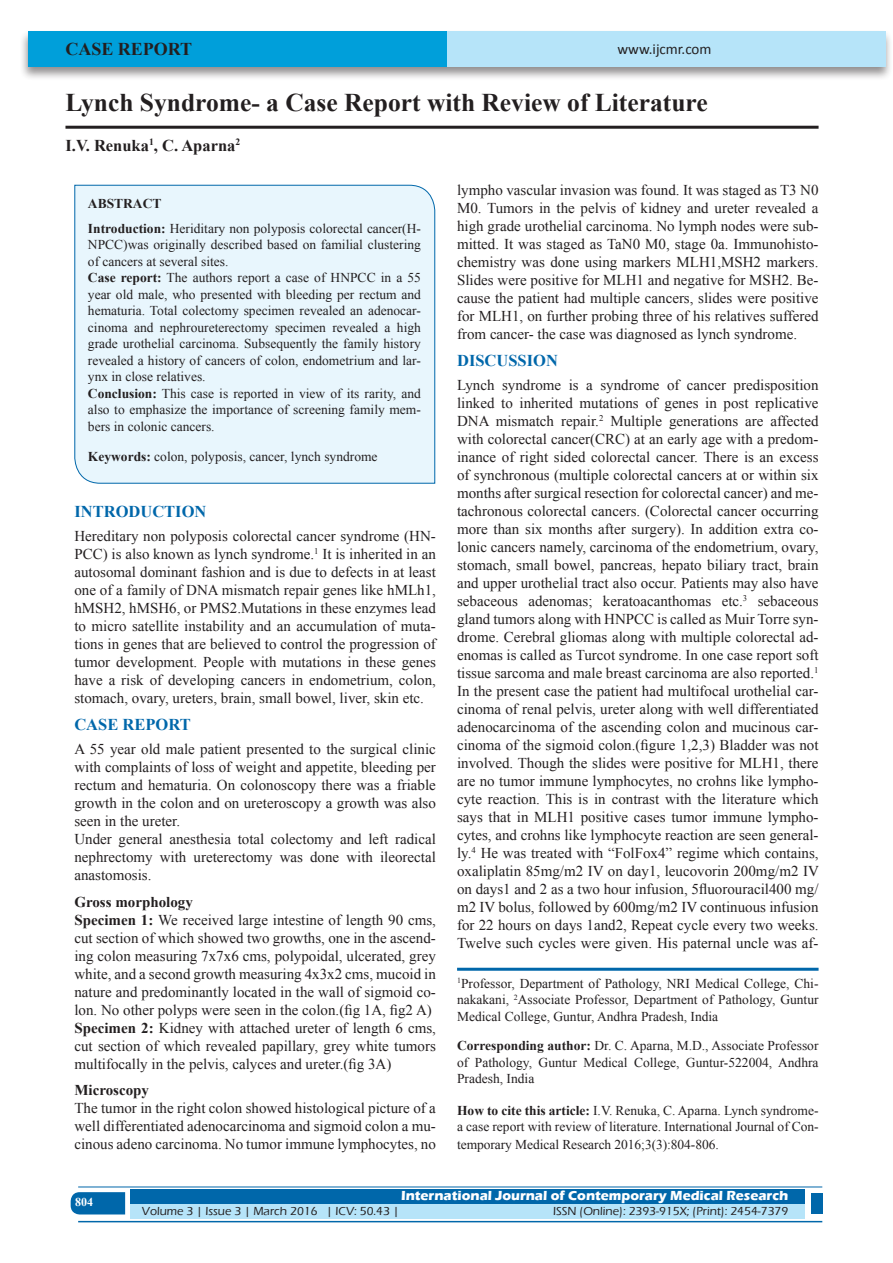
<style>
.page{position:relative;width:893px;height:1263px;background:#fff}
.page>*{position:absolute;margin:0;border:0;box-sizing:border-box;transform-origin:0 0}
.A_Title_New{font:700 25.5px "Times New Roman";color:#231f20}
.AT_new{font:700 18px "Times New Roman";color:#231f20}
.t1{font:700 16.5px "Times New Roman";color:#0067aa}
.AU-New{font:700 16.5px "Times New Roman";color:#231f20}
.TX_New{font:15px/18px "Times New Roman";color:#231f20;text-align:justify}
.t2{font:700 15px "Times New Roman";color:#231f20}
.t3{font:15px "Calibri";color:#231f20}
.Affi_New{font:13.5px/16.5px "Times New Roman";color:#231f20}
.HTC_new{font:13.5px/16.5px "Times New Roman";letter-spacing:-.005em;color:#231f20}
.Corresponding{font:13.5px/16.5px "Times New Roman";color:#231f20;text-align:justify}
.t4{font:700 13.5px "Eras ITC";color:#fff}
.t5{font:500 12px "Eras ITC";color:#231f20}
.t6{font:700 12px "Times New Roman";color:#fff}
.s1{font-weight:700}
</style>
<div class="page">
<div style="left:19px;top:29px;width:874px;height:52px;background:#231f20;opacity:.5"></div>
<div style="left:28px;top:31px;width:857px;height:35px;background:#b6e4f9"></div>
<div style="left:28px;top:31px;width:418px;height:35px;background:#009fda"></div>
<svg style="left:71px;top:1192px;width:54px;height:22px"></svg>
<div style="left:130px;top:1189px;width:674px;height:15px;background:#0067aa"></div>
<div style="left:130px;top:1204px;width:674px;height:15px;background:#b6e4f9"></div>
<hr style="left:78px;top:1186px;width:744px;height:1px;background:#0067aa">
<hr style="left:78px;top:1221px;width:744px;height:1px;background:#0067aa">
<div style="left:811px;top:1193px;width:11px;height:21px;background:#0067aa"></div>
<hr style="left:65px;top:126px;width:754px;height:3px;background:#231f20">
<div style="left:74px;top:184px;width:361px;height:300px;background:#e8f6fd"></div>
<hr style="left:457px;top:968px;width:362px;height:3px;background:#0067aa">
<p class="AT_new" style="left:65px;top:36px;width:128px">CASE REPORT</p>
<p class="t3" style="left:617px;top:40px;width:96px">www.ijcmr.com</p>
<p class="A_Title_New" style="left:65px;top:85px;width:644px">Lynch Syndrome- a Case Report with Review of Literature</p>
<p class="AU-New" style="left:65px;top:134px;width:176px">I.V. Renuka<sup>1</sup>, C. Aparna<sup>2</sup></p>
<p class="Affi_New" style="left:88px;top:190px;width:335px;line-height:25px"><span class="s1">ABSTRACT<br>Introduction:</span> Heriditary non polyposis colorectal cancer(H-</p>
<p class="Affi_New" style="left:88px;top:236px;width:335px">NPCC)was originally described based on familial clustering of cancers at several sites.<br><span class="s1">Case report:</span> The authors report a case of HNPCC in a 55 year old male, who presented with bleeding per rectum and hematuria. Total colectomy specimen revealed an adenocar&shy;cinoma and nephroureterectomy specimen revealed a high grade urothelial carcinoma. Subsequently the family history revealed a history of cancers of colon, endometrium and lar&shy;ynx in close relatives.<br><span class="s1">Conclusion:</span> This case is reported in view of its rarity, and also to emphasize the importance of screening family mem&shy;bers in colonic cancers.</p>
<p class="Affi_New" style="left:88px;top:448px;width:291px"><span class="s1">Keywords:</span> colon, polyposis, cancer, lynch syndrome</p>
<h1 class="t1" style="left:74px;top:500px;width:133px">INTRODUCTION</h1>
<p class="TX_New" style="left:74px;top:527px;width:363px">Hereditary non polyposis colorectal cancer syndrome (HN-PCC) is also known as lynch syndrome.<sup>1</sup> It is inherited in an autosomal dominant fashion and is due to defects in at least one of a family of DNA mismatch repair genes like hMLh1, hMSH2, hMSH6, or PMS2.Mutations in these enzymes lead to micro satellite instability and an accumulation of muta&shy;tions in genes that are believed to control the progression of tumor development. People with mutations in these genes have a risk of developing cancers in endometrium, colon, stomach, ovary, ureters, brain, small bowel, liver, skin etc.</p>
<h1 class="t1" style="left:74px;top:713px;width:118px">CASE REPORT</h1>
<p class="TX_New" style="left:74px;top:740px;width:363px">A 55 year old male patient presented to the surgical clinic with complaints of loss of weight and appetite, bleeding per rectum and hematuria. On colonoscopy there was a friable growth in the colon and on ureteroscopy a growth was also seen in the ureter.</p>
<p class="TX_New" style="left:74px;top:830px;width:363px">Under general anesthesia total colectomy and left radical nephrectomy with ureterectomy was done with ileorectal anastomosis.</p>
<h2 class="t2" style="left:74px;top:891px;width:120px">Gross morphology</h2>
<p class="TX_New" style="left:74px;top:910px;width:363px"><span class="s1">Specimen 1:</span> We received large intestine of length 90 cms, cut section of which showed two growths, one in the ascend&shy;ing colon measuring 7x7x6 cms, polypoidal, ulcerated, grey white, and a second growth measuring 4x3x2 cms, mucoid in nature and predominantly located in the wall of sigmoid co&shy;lon. No other polyps were seen in the colon.(fig 1A, fig2 A)</p>
<p class="TX_New" style="left:74px;top:1018px;width:363px"><span class="s1">Specimen 2:</span> Kidney with attached ureter of length 6 cms, cut section of which revealed papillary, grey white tumors multifocally in the pelvis, calyces and ureter.(fig 3A)</p>
<h2 class="t2" style="left:74px;top:1080px;width:76px">Microscopy</h2>
<p class="TX_New" style="left:74px;top:1099px;width:363px">The tumor in the right colon showed histological picture of a well differentiated adenocarcinoma and sigmoid colon a mu&shy;cinous adeno carcinoma. No tumor immune lymphocytes, no</p>
<p class="TX_New" style="left:457px;top:181px;width:363px">lympho vascular invasion was found. It was staged as T3 N0<br>M0. Tumors in the pelvis of kidney and ureter revealed a high grade urothelial carcinoma. No lymph nodes were sub&shy;mitted. It was staged as TaN0 M0, stage 0a. Immunohisto&shy;chemistry was done using markers MLH1,MSH2 markers.<br>Slides were positive for MLH1 and negative for MSH2. Be&shy;cause the patient had multiple cancers, slides were positive for MLH1, on further probing three of his relatives suffered from cancer- the case was diagnosed as lynch syndrome.</p>
<h1 class="t1" style="left:457px;top:349px;width:102px">DISCUSSION</h1>
<p class="TX_New" style="left:457px;top:376px;width:363px">Lynch syndrome is a syndrome of cancer predisposition linked to inherited mutations of genes in post replicative DNA mismatch repair.<sup>2</sup> Multiple generations are affected with colorectal cancer(CRC) at an early age with a predom&shy;inance of right sided colorectal cancer. There is an excess of synchronous (multiple colorectal cancers at or within six months after surgical resection for colorectal cancer) and me&shy;tachronous colorectal cancers. (Colorectal cancer occurring more than six months after surgery). In addition extra co&shy;lonic cancers namely, carcinoma of the endometrium, ovary, stomach, small bowel, pancreas, hepato biliary tract, brain and upper urothelial tract also occur. Patients may also have sebaceous adenomas; keratoacanthomas etc.<sup>3</sup> sebaceous gland tumors along with HNPCC is called as Muir Torre syn&shy;drome. Cerebral gliomas along with multiple colorectal ad&shy;enomas is called as Turcot syndrome. In one case report soft tissue sarcoma and male breast carcinoma are also reported.<sup>1</sup></p>
<p class="TX_New" style="left:457px;top:682px;width:363px">In the present case the patient had multifocal urothelial car&shy;cinoma of renal pelvis, ureter along with well differentiated adenocarcinoma of the ascending colon and mucinous car&shy;cinoma of the sigmoid colon.(figure 1,2,3) Bladder was not involved. Though the slides were positive for MLH1, there are no tumor immune lymphocytes, no crohns like lympho&shy;cyte reaction. This is in contrast with the literature which says that in MLH1 positive cases tumor immune lympho&shy;cytes, and crohns like lymphocyte reaction are seen general&shy;ly.<sup>4</sup> He was treated with “FolFox4” regime which contains, oxaliplatin 85mg/m2 IV on day1, leucovorin 200mg/m2 IV on days1 and 2 as a two hour infusion, 5fluorouracil400 mg/ m2 IV bolus, followed by 600mg/m2 IV continuous infusion for 22 hours on days 1and2, Repeat cycle every two weeks.<br>Twelve such cycles were given. His paternal uncle was af-</p>
<p class="Affi_New" style="left:457px;top:975px;width:363px;text-align:justify"><sup>1</sup>Professor, Department of Pathology, NRI Medical College, Chi&shy;nakakani, <sup>2</sup>Associate Professor, Department of Pathology, Guntur Medical College, Guntur, Andhra Pradesh, India</p>
<p class="Corresponding" style="left:457px;top:1037px;width:363px"><span class="s1">Corresponding author:</span> Dr. C. Aparna, M.D., Associate Professor of Pathology, Guntur Medical College, Guntur-522004, Andhra Pradesh, India</p>
<p class="HTC_new" style="left:457px;top:1101px;width:363px"><span class="s1">How to cite this article:</span> I.V. Renuka, C. Aparna. Lynch syndrome&shy;a case report with review of literature. International Journal of Con-</p>
<p class="HTC_new" style="left:457px;top:1136px;width:263px">temporary Medical Research 2016;3(3):804-806.</p>
<h4 class="t6" style="left:75px;top:1194px;width:19px">804</h4>
<p class="t4" style="left:401px;top:1188px;width:389px">International Journal of Contemporary Medical Research</p>
<p class="t5" style="left:142px;top:1204px;width:259px">Volume 3 | Issue 3 | March 2016 | ICV: 50.43 |</p>
<p class="t5" style="left:553px;top:1204px;width:237px">ISSN (Online): 2393-915X; (Print): 2454-7379</p>
</div>
